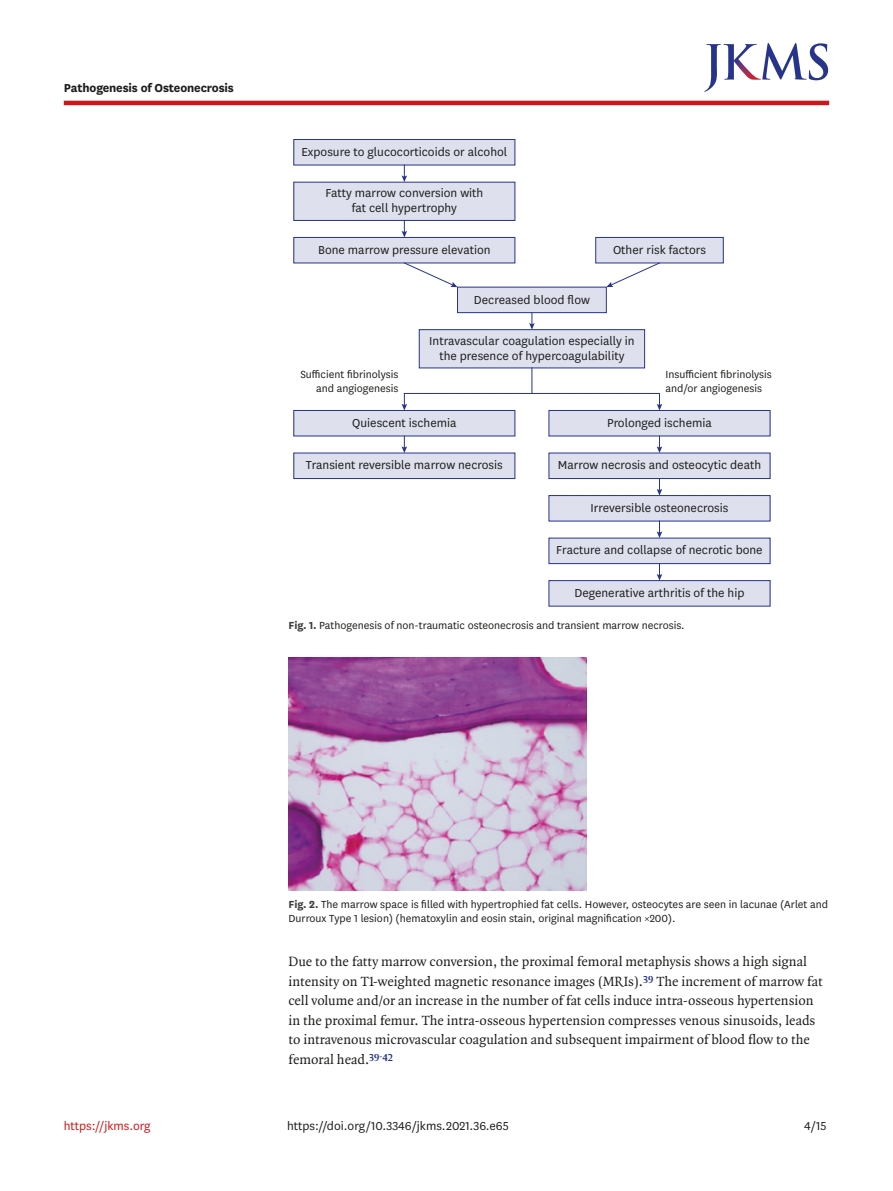
<style>
.page{position:relative;width:893px;height:1191px;background:#fff}
.page>*{position:absolute;margin:0;border:0;box-sizing:border-box;transform-origin:0 0}
.body_p{font:14.25px/19.5px "Quadraat OT";color:#1d1d1b}
.doi_running_footer{font:13.5px/15px "National";color:#1d1d1b;text-align:center}
.alt-title-type{font:700 13.5px "National";letter-spacing:-.01em;color:#1d1d1b}
.t1{font:13.5px "National";color:#cd171a}
.fig_caption{font:12px/13.5px "National";color:#1d1d1b}
.s1{font-weight:700;color:#3d3d3c}
</style>
<div class="page">
<hr style="left:64px;top:101px;width:765px;height:4px;background:#cd171a">
<svg style="left:704px;top:43px;width:124px;height:49px"></svg>
<div style="left:419px;top:330px;width:226px;height:38px;background:#dee0ed"></div>
<div style="left:419px;top:329px;width:226px;height:39px;border:1px solid #27348b"></div>
<div style="left:549px;top:453px;width:221px;height:25px;background:#dee0ed"></div>
<div style="left:549px;top:452px;width:221px;height:27px;border:1px solid #27348b"></div>
<div style="left:549px;top:495px;width:221px;height:26px;background:#dee0ed"></div>
<div style="left:549px;top:495px;width:221px;height:26px;border:1px solid #27348b"></div>
<div style="left:294px;top:453px;width:221px;height:25px;background:#dee0ed"></div>
<div style="left:293px;top:452px;width:222px;height:27px;border:1px solid #27348b"></div>
<div style="left:549px;top:538px;width:221px;height:25px;background:#dee0ed"></div>
<div style="left:549px;top:538px;width:221px;height:26px;border:1px solid #27348b"></div>
<div style="left:549px;top:580px;width:221px;height:26px;background:#dee0ed"></div>
<div style="left:549px;top:580px;width:221px;height:26px;border:1px solid #27348b"></div>
<div style="left:457px;top:287px;width:149px;height:26px;background:#dee0ed"></div>
<div style="left:457px;top:287px;width:150px;height:26px;border:1px solid #27348b"></div>
<div style="left:596px;top:237px;width:127px;height:26px;background:#dee0ed"></div>
<div style="left:595px;top:237px;width:129px;height:26px;border:1px solid #27348b"></div>
<div style="left:294px;top:410px;width:221px;height:26px;background:#dee0ed"></div>
<div style="left:293px;top:410px;width:222px;height:26px;border:1px solid #27348b"></div>
<div style="left:549px;top:410px;width:221px;height:26px;background:#dee0ed"></div>
<div style="left:549px;top:410px;width:221px;height:26px;border:1px solid #27348b"></div>
<svg style="left:402px;top:436px;width:5px;height:17px"></svg>
<svg style="left:529px;top:313px;width:6px;height:17px"></svg>
<svg style="left:657px;top:436px;width:5px;height:17px"></svg>
<div style="left:294px;top:182px;width:221px;height:38px;background:#dee0ed"></div>
<div style="left:293px;top:182px;width:222px;height:39px;border:1px solid #27348b"></div>
<div style="left:294px;top:237px;width:221px;height:26px;background:#dee0ed"></div>
<div style="left:293px;top:237px;width:222px;height:26px;border:1px solid #27348b"></div>
<div style="left:294px;top:139px;width:221px;height:26px;background:#dee0ed"></div>
<div style="left:293px;top:139px;width:222px;height:26px;border:1px solid #27348b"></div>
<svg style="left:402px;top:165px;width:5px;height:17px"></svg>
<svg style="left:402px;top:220px;width:5px;height:17px"></svg>
<svg style="left:403px;top:262px;width:54px;height:25px"></svg>
<svg style="left:606px;top:262px;width:54px;height:25px"></svg>
<svg style="left:657px;top:478px;width:5px;height:17px"></svg>
<svg style="left:657px;top:521px;width:5px;height:17px"></svg>
<svg style="left:657px;top:563px;width:5px;height:17px"></svg>
<svg style="left:532px;top:368px;width:1px;height:25px"></svg>
<svg style="left:657px;top:393px;width:5px;height:17px"></svg>
<svg style="left:402px;top:393px;width:5px;height:17px"></svg>
<hr style="left:404px;top:393px;width:255px;height:1px;background:#27348b">
<img style="left:289px;top:657px;width:297px;height:233px">
<p class="alt-title-type" style="left:64px;top:78px;width:172px">Pathogenesis of Osteonecrosis</p>
<p class="doi_running_footer" style="left:301px;top:144px;width:207px">Exposure to glucocorticoids or alcohol</p>
<p class="doi_running_footer" style="left:325px;top:185px;width:160px">Fatty marrow conversion with fat cell hypertrophy</p>
<p class="doi_running_footer" style="left:318px;top:242px;width:174px">Bone marrow pressure elevation</p>
<p class="doi_running_footer" style="left:474px;top:291px;width:118px">Decreased blood flow</p>
<p class="doi_running_footer" style="left:613px;top:242px;width:94px">Other risk factors</p>
<p class="doi_running_footer" style="left:429px;top:333px;width:207px">Intravascular coagulation especially in the presence of hypercoagulability</p>
<p class="fig_caption" style="left:300px;top:367px;width:99px;text-align:right">Sufficient fibrinolysis and angiogenesis</p>
<p class="fig_caption" style="left:665px;top:367px;width:108px">Insufficient fibrinolysis and/or angiogenesis</p>
<p class="doi_running_footer" style="left:352px;top:414px;width:106px">Quiescent ischemia</p>
<p class="doi_running_footer" style="left:607px;top:414px;width:106px">Prolonged ischemia</p>
<p class="doi_running_footer" style="left:306px;top:457px;width:198px">Transient reversible marrow necrosis</p>
<p class="doi_running_footer" style="left:558px;top:457px;width:205px">Marrow necrosis and osteocytic death</p>
<p class="doi_running_footer" style="left:591px;top:500px;width:139px">Irreversible osteonecrosis</p>
<p class="doi_running_footer" style="left:556px;top:542px;width:208px">Fracture and collapse of necrotic bone</p>
<p class="doi_running_footer" style="left:574px;top:585px;width:171px">Degenerative arthritis of the hip</p>
<p class="fig_caption" style="left:289px;top:618px;width:398px"><span class="s1">Fig. 1.</span> Pathogenesis of non-traumatic osteonecrosis and transient marrow necrosis.</p>
<p class="fig_caption" style="left:289px;top:897px;width:541px"><span class="s1">Fig. 2.</span> The marrow space is filled with hypertrophied fat cells. However, osteocytes are seen in lacunae (Arlet and<br>Durroux Type 1 lesion) (hematoxylin and eosin stain, original magnification ×200).</p>
<p class="body_p" style="left:289px;top:952px;width:535px">Due to the fatty marrow conversion, the proximal femoral metaphysis shows a high signal intensity on T1-weighted magnetic resonance images (MRIs).<sup>39</sup> The increment of marrow fat cell volume and/or an increase in the number of fat cells induce intra-osseous hypertension in the proximal femur. The intra-osseous hypertension compresses venous sinusoids, leads to intravenous microvascular coagulation and subsequent impairment of blood flow to the femoral head.<sup>39</sup><sup>-</sup><sup>42</sup></p>
<p class="t1" style="left:64px;top:1116px;width:88px">https://jkms.org</p>
<p class="doi_running_footer" style="left:287px;top:1117px;width:223px">https://doi.org/10.3346/jkms.2021.36.e65</p>
<p class="doi_running_footer" style="left:804px;top:1117px;width:24px">4/15</p>
</div>
